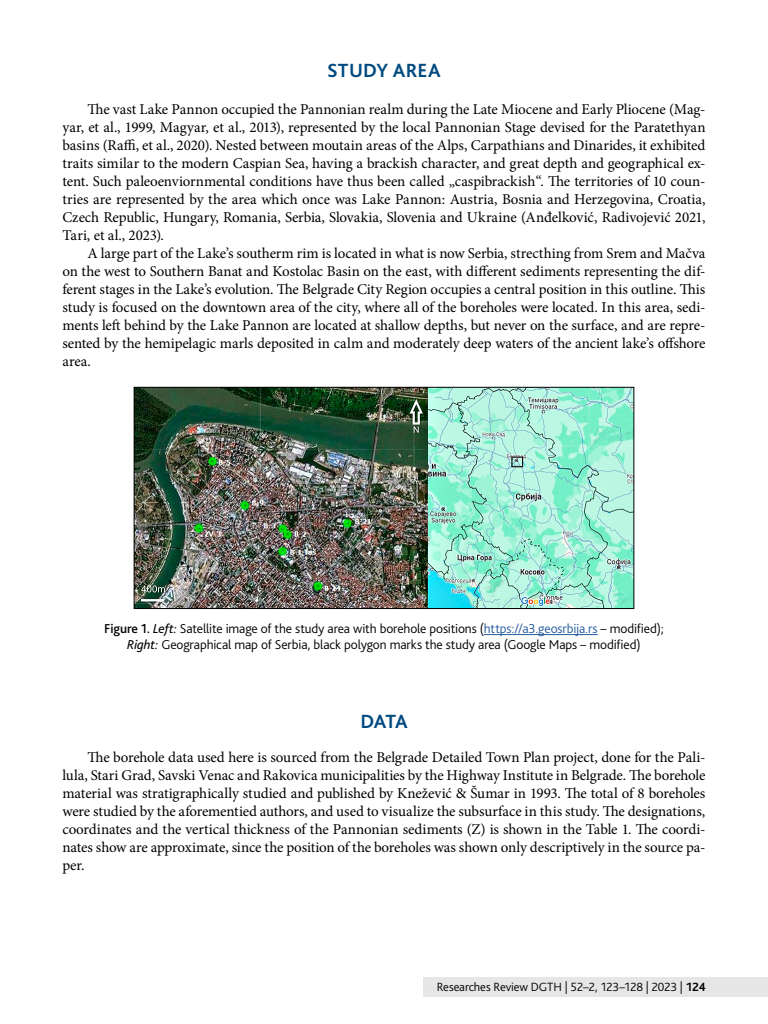
<style>
.page{position:relative;width:768px;height:1024px;background:#fff}
.page>*{position:absolute;margin:0;border:0;box-sizing:border-box;transform-origin:0 0}
.t1{font:700 20px "Bliss Pro";letter-spacing:.005em;color:#004a80}
.t2{font:15px/18px "Minion Pro";letter-spacing:-.01em;color:#000;text-align:justify}
.t3{font:300 13.5px/16.2px "Bliss Pro";letter-spacing:-.01em;color:#000;text-align:center}
.t4{font:300 12.5px "Bliss Pro";letter-spacing:-.01em;color:#000}
.s1{font-weight:500}
.s2{font-weight:400;font-style:italic}
.s3{color:#245a9c}
.s4{font-weight:700}
</style>
<div class="page">
<div style="left:423px;top:978px;width:345px;height:20px;background:#e6e6e6"></div>
<img style="left:136px;top:389px;width:496px;height:218px">
<div style="left:134px;top:387px;width:500px;height:222px;border:1px solid #000"></div>
<hr style="left:484px;top:634px;width:114px;height:1px;background:#245a9c">
<h1 class="t1" style="left:327px;top:58px;width:115px">STUDY AREA</h1>
<p class="t2" style="left:62px;top:100px;width:645px;text-indent:25px">The vast Lake Pannon occupied the Pannonian realm during the Late Miocene and Early Pliocene (Mag&shy;yar, et al., 1999, Magyar, et al., 2013), represented by the local Pannonian Stage devised for the Paratethyan basins (Raffi, et al., 2020). Nested between moutain areas of the Alps, Carpathians and Dinarides, it exhibited traits similar to the modern Caspian Sea, having a brackish character, and great depth and geographical ex&shy;tent. Such paleoenviornmental conditions have thus been called „caspibrackish“. The territories of 10 coun&shy;tries are represented by the area which once was Lake Pannon: Austria, Bosnia and Herzegovina, Croatia, Czech Republic, Hungary, Romania, Serbia, Slovakia, Slovenia and Ukraine (Anđelković, Radivojević 2021, Tari, et al., 2023).</p>
<p class="t2" style="left:62px;top:244px;width:645px;text-indent:25px">A large part of the Lake’s southerm rim is located in what is now Serbia, strecthing from Srem and Mačva on the west to Southern Banat and Kostolac Basin on the east, with different sediments representing the dif&shy;ferent stages in the Lake’s evolution. The Belgrade City Region occupies a central position in this outline. This study is focused on the downtown area of the city, where all of the boreholes were located. In this area, sedi&shy;ments left behind by the Lake Pannon are located at shallow depths, but never on the surface, and are repre&shy;sented by the hemipelagic marls deposited in calm and moderately deep waters of the ancient lake’s offshore area.</p>
<p class="t3" style="left:104px;top:620px;width:561px"><span class="s1">Figure 1.</span> <span class="s2">Left:</span> Satellite image of the study area with borehole positions (<span class="s3">https://a3.geosrbija.rs</span> – modified);<br><span class="s2">Right:</span> Geographical map of Serbia, black polygon marks the study area (Google Maps – modified)</p>
<h1 class="t1" style="left:360px;top:709px;width:49px">DATA</h1>
<p class="t2" style="left:62px;top:748px;width:645px;text-indent:25px">The borehole data used here is sourced from the Belgrade Detailed Town Plan project, done for the Pali&shy;lula, Stari Grad, Savski Venac and Rakovica municipalities by the Highway Institute in Belgrade. The borehole material was stratigraphically studied and published by Knežević &amp; Šumar in 1993. The total of 8 boreholes were studied by the aforementied authors, and used to visualize the subsurface in this study. The designations, coordinates and the vertical thickness of the Pannonian sediments (Z) is shown in the Table 1. The coordi&shy;nates show are approximate, since the position of the boreholes was shown only descriptively in the source pa&shy;per.</p>
<p class="t4" style="left:437px;top:979px;width:270px">Researches Review DGTH | 52–2, 123–128 | 2023 | <span class="s4">124</span></p>
</div>
